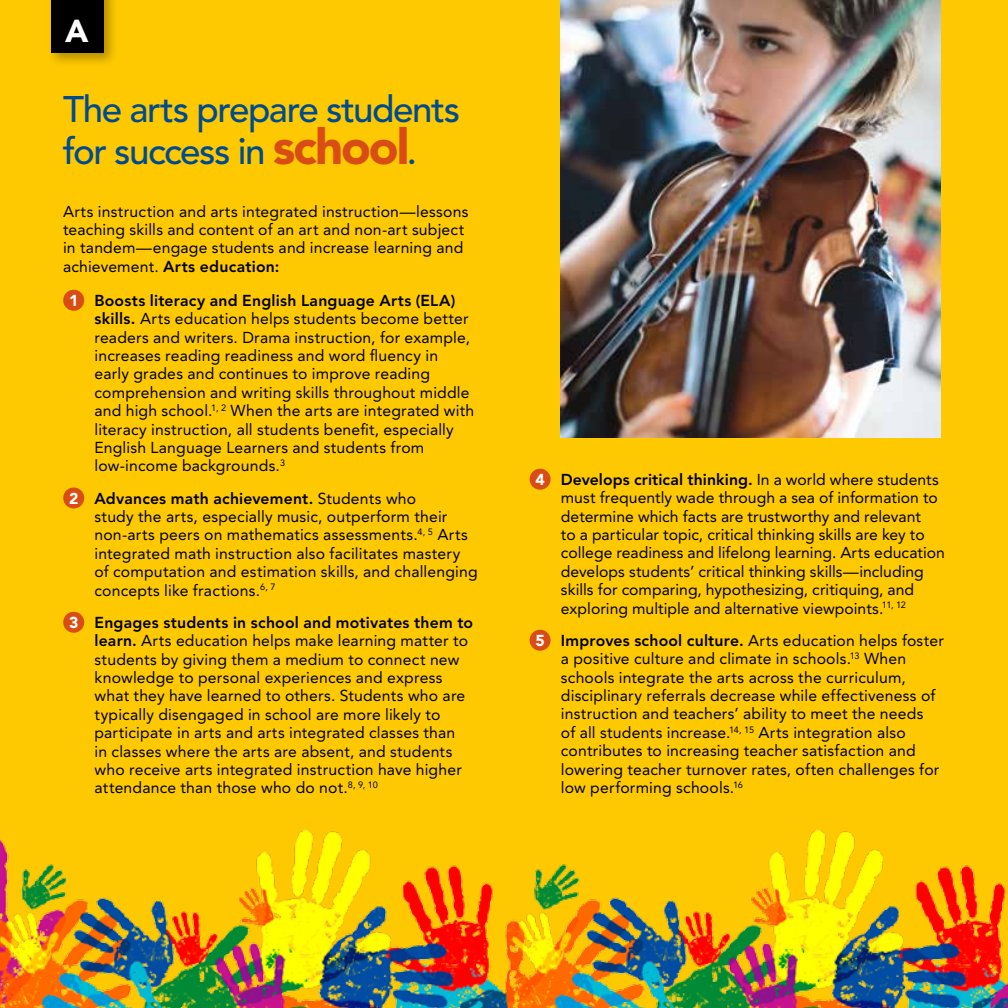
<style>
.page{position:relative;width:1008px;height:1008px;background:#fec900}
.page>*{position:absolute;margin:0;border:0;box-sizing:border-box;transform-origin:0 0}
.t1{font:500 36.75px/42px "Avenir LT Std";letter-spacing:-.04em;color:#004b90}
.t2{font:900 31.5px "Avenir LT Std";color:#fff}
.t3{font:15.75px/18.4px "Avenir LT Std";letter-spacing:.01em;color:#000001}
.s1{font-weight:900;font-size:49px;color:#d94d15}
.s2{font-weight:800}
.s3{font-weight:900;color:#fff}
</style>
<div class="page">
<img style="left:561px;top:0;width:379px;height:437px">
<div style="left:46px;top:0;width:72px;height:67px;background:#000001;opacity:.3"></div>
<div style="left:51px;top:0;width:52px;height:52px;background:#000001"></div>
<div style="left:63px;top:290px;width:21px;height:21px;background:#d94d15;border-radius:50%"></div>
<div style="left:63px;top:488px;width:21px;height:21px;background:#d94d15;border-radius:50%"></div>
<div style="left:63px;top:612px;width:21px;height:21px;background:#d94d15;border-radius:50%"></div>
<div style="left:530px;top:469px;width:21px;height:21px;background:#d94d15;border-radius:50%"></div>
<div style="left:530px;top:630px;width:21px;height:21px;background:#d94d15;border-radius:50%"></div>
<img style="left:0;top:829px;width:1008px;height:179px">
<h2 class="t2" style="left:65px;top:12px;width:25px">A</h2>
<h1 class="t1" style="left:63px;top:89px;width:398px">The arts prepare students for success in <span class="s1">school</span>.</h1>
<p class="t3" style="left:63px;top:202px;width:407px">Arts instruction and arts integrated instruction—lessons teaching skills and content of an art and non-art subject in tandem—engage students and increase learning and achievement. <span class="s2">Arts education:</span></p>
<p class="t3" style="left:94px;top:291px;width:381px;text-indent:-25px"><span class="s3">1</span> <span class="s2">Boosts literacy and English Language Arts (ELA) skills.</span> Arts education helps students become better readers and writers. Drama instruction, for example, increases reading readiness and word fluency in early grades and continues to improve reading comprehension and writing skills throughout middle and high school.<sup>1,</sup> <sup>2</sup> When the arts are integrated with literacy instruction, all students benefit, especially English Language Learners and students from low-income backgrounds.<sup>3</sup></p>
<p class="t3" style="left:95px;top:489px;width:385px;text-indent:-25px"><span class="s3">2</span> <span class="s2">Advances math achievement.</span> Students who<br>study the arts, especially music, outperform their non-arts peers on mathematics assessments.<sup>4,</sup> <sup>5</sup> Arts integrated math instruction also facilitates mastery of computation and estimation skills, and challenging concepts like fractions.<sup>6,</sup> <sup>7</sup></p>
<p class="t3" style="left:95px;top:613px;width:380px;text-indent:-25px"><span class="s3">3</span> <span class="s2">Engages students in school and motivates them to learn.</span> Arts education helps make learning matter to students by giving them a medium to connect new knowledge to personal experiences and express what they have learned to others. Students who are typically disengaged in school are more likely to participate in arts and arts integrated classes than<br>in classes where the arts are absent, and students who receive arts integrated instruction have higher attendance than those who do not.<sup>8,</sup> <sup>9,</sup> <sup>10</sup></p>
<p class="t3" style="left:561px;top:470px;width:386px;text-indent:-25px"><span class="s3">4</span> <span class="s2">Develops critical thinking.</span> In a world where students must frequently wade through a sea of information to determine which facts are trustworthy and relevant<br>to a particular topic, critical thinking skills are key to college readiness and lifelong learning. Arts education develops students’ critical thinking skills—including skills for comparing, hypothesizing, critiquing, and exploring multiple and alternative viewpoints.<sup>11,</sup> <sup>12</sup></p>
<p class="t3" style="left:561px;top:631px;width:385px;text-indent:-25px"><span class="s3">5</span> <span class="s2">Improves school culture.</span> Arts education helps foster a positive culture and climate in schools.<sup>13</sup> When schools integrate the arts across the curriculum, disciplinary referrals decrease while effectiveness of instruction and teachers’ ability to meet the needs<br>of all students increase.<sup>14,</sup> <sup>15</sup> Arts integration also contributes to increasing teacher satisfaction and lowering teacher turnover rates, often challenges for low performing schools.<sup>16</sup></p>
</div>
